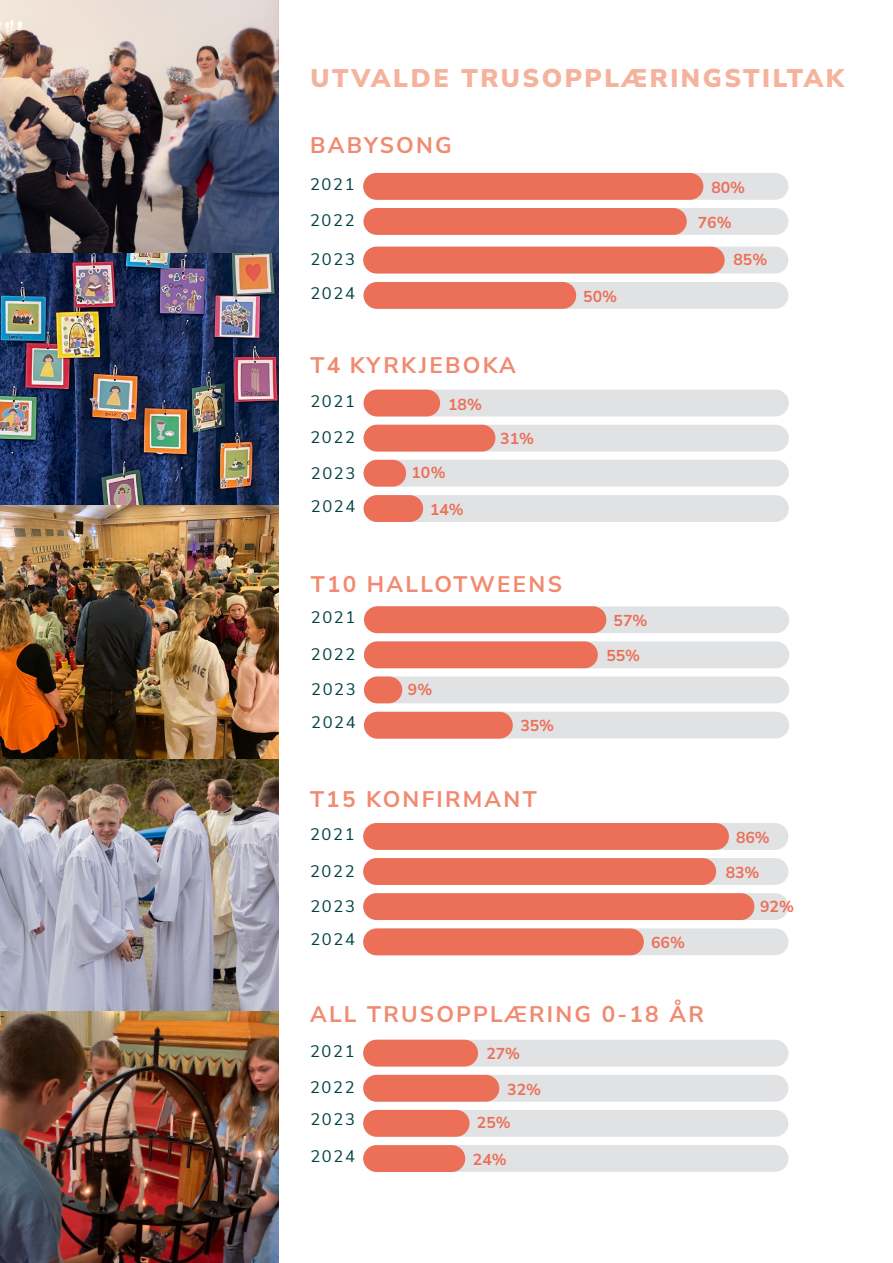
<style>
.page{position:relative;width:893px;height:1263px;background:#fff}
.page>*{position:absolute;margin:0;border:0;box-sizing:border-box;transform-origin:0 0}
.t1{font:900 25.5px "Nunito Sans";letter-spacing:.1em;color:#f5b39d}
.Tittel_statistikk{font:700 22.5px "Nunito Sans";letter-spacing:.1em;color:#f08a70}
.Tittel_statistikk-2{font:16.5px "Nunito Sans";letter-spacing:.1em;color:#004242}
.Tall_statistikk{font:700 15.75px "Nunito Sans";color:#ec6f58}
</style>
<div class="page">
<img style="left:0;top:1px;width:278px;height:1262px">
<div style="left:363px;top:247px;width:425px;height:26px;background:#e1e2e4;border-radius:13px"></div>
<div style="left:363px;top:1110px;width:425px;height:27px;background:#e1e2e4;border-radius:13px"></div>
<div style="left:364px;top:460px;width:425px;height:27px;background:#e1e2e4;border-radius:13px"></div>
<div style="left:363px;top:893px;width:425px;height:27px;background:#e1e2e4;border-radius:13px"></div>
<div style="left:364px;top:676px;width:425px;height:27px;background:#e1e2e4;border-radius:13px"></div>
<div style="left:363px;top:282px;width:425px;height:27px;background:#e1e2e4;border-radius:13px"></div>
<div style="left:363px;top:1145px;width:425px;height:27px;background:#e1e2e4;border-radius:13px"></div>
<div style="left:364px;top:495px;width:425px;height:27px;background:#e1e2e4;border-radius:13px"></div>
<div style="left:363px;top:928px;width:425px;height:27px;background:#e1e2e4;border-radius:13px"></div>
<div style="left:364px;top:712px;width:425px;height:26px;background:#e1e2e4;border-radius:13px"></div>
<div style="left:363px;top:173px;width:425px;height:27px;background:#e1e2e4;border-radius:13px"></div>
<div style="left:363px;top:1040px;width:425px;height:26px;background:#e1e2e4;border-radius:13px"></div>
<div style="left:364px;top:390px;width:425px;height:26px;background:#e1e2e4;border-radius:13px"></div>
<div style="left:363px;top:823px;width:425px;height:27px;background:#e1e2e4;border-radius:13px"></div>
<div style="left:364px;top:606px;width:425px;height:27px;background:#e1e2e4;border-radius:13px"></div>
<div style="left:363px;top:208px;width:425px;height:27px;background:#e1e2e4;border-radius:13px"></div>
<div style="left:363px;top:1075px;width:425px;height:27px;background:#e1e2e4;border-radius:13px"></div>
<div style="left:364px;top:425px;width:425px;height:26px;background:#e1e2e4;border-radius:13px"></div>
<div style="left:363px;top:858px;width:425px;height:27px;background:#e1e2e4;border-radius:13px"></div>
<div style="left:364px;top:641px;width:425px;height:27px;background:#e1e2e4;border-radius:13px"></div>
<div style="left:363px;top:247px;width:362px;height:26px;background:#ec6f58;border-radius:13px"></div>
<div style="left:363px;top:1110px;width:106px;height:27px;background:#ec6f58;border-radius:13px"></div>
<div style="left:364px;top:676px;width:38px;height:27px;background:#ec6f58;border-radius:13px"></div>
<div style="left:363px;top:1145px;width:102px;height:27px;background:#ec6f58;border-radius:13px"></div>
<div style="left:364px;top:712px;width:149px;height:27px;background:#ec6f58;border-radius:13px"></div>
<div style="left:363px;top:1040px;width:115px;height:26px;background:#ec6f58;border-radius:13px"></div>
<div style="left:364px;top:606px;width:242px;height:27px;background:#ec6f58;border-radius:13px"></div>
<div style="left:363px;top:1075px;width:136px;height:27px;background:#ec6f58;border-radius:13px"></div>
<div style="left:364px;top:641px;width:234px;height:27px;background:#ec6f58;border-radius:13px"></div>
<div style="left:364px;top:460px;width:42px;height:27px;background:#ec6f58;border-radius:13px"></div>
<div style="left:363px;top:893px;width:391px;height:27px;background:#ec6f58;border-radius:13px"></div>
<div style="left:364px;top:282px;width:212px;height:27px;background:#ec6f58;border-radius:13px"></div>
<div style="left:364px;top:495px;width:59px;height:27px;background:#ec6f58;border-radius:13px"></div>
<div style="left:363px;top:928px;width:281px;height:27px;background:#ec6f58;border-radius:13px"></div>
<div style="left:363px;top:173px;width:340px;height:27px;background:#ec6f58;border-radius:13px"></div>
<div style="left:364px;top:390px;width:76px;height:26px;background:#ec6f58;border-radius:13px"></div>
<div style="left:363px;top:823px;width:366px;height:27px;background:#ec6f58;border-radius:13px"></div>
<div style="left:364px;top:208px;width:323px;height:27px;background:#ec6f58;border-radius:13px"></div>
<div style="left:364px;top:425px;width:131px;height:26px;background:#ec6f58;border-radius:13px"></div>
<div style="left:363px;top:858px;width:353px;height:27px;background:#ec6f58;border-radius:13px"></div>
<p class="t1" style="left:310px;top:60px;width:535px">UTVALDE TRUSOPPLÆRINGSTILTAK</p>
<p class="Tittel_statistikk" style="left:310px;top:129px;width:143px">BABYSONG</p>
<p class="Tittel_statistikk-2" style="left:310px;top:173px;width:46px">2021</p>
<p class="Tittel_statistikk-2" style="left:310px;top:209px;width:46px">2022</p>
<p class="Tittel_statistikk-2" style="left:310px;top:248px;width:46px">2023</p>
<p class="Tittel_statistikk-2" style="left:310px;top:282px;width:46px">2024</p>
<p class="Tittel_statistikk" style="left:310px;top:349px;width:207px">T4 KYRKJEBOKA</p>
<p class="Tittel_statistikk-2" style="left:310px;top:389px;width:46px">2021</p>
<p class="Tall_statistikk" style="left:448px;top:393px;width:35px">18%</p>
<p class="Tittel_statistikk-2" style="left:310px;top:426px;width:46px">2022</p>
<p class="Tall_statistikk" style="left:500px;top:428px;width:35px">31%</p>
<p class="Tittel_statistikk-2" style="left:311px;top:461px;width:46px">2023</p>
<p class="Tall_statistikk" style="left:411px;top:462px;width:36px">10%</p>
<p class="Tittel_statistikk-2" style="left:311px;top:495px;width:46px">2024</p>
<p class="Tall_statistikk" style="left:430px;top:498px;width:35px">14%</p>
<p class="Tall_statistikk" style="left:583px;top:285px;width:35px">50%</p>
<p class="Tall_statistikk" style="left:711px;top:176px;width:35px">80%</p>
<p class="Tall_statistikk" style="left:698px;top:211px;width:35px">76%</p>
<p class="Tall_statistikk" style="left:733px;top:248px;width:35px">85%</p>
<p class="Tittel_statistikk" style="left:311px;top:569px;width:253px">T10 HALLOTWEENS</p>
<p class="Tittel_statistikk-2" style="left:311px;top:606px;width:46px">2021</p>
<p class="Tittel_statistikk-2" style="left:311px;top:643px;width:46px">2022</p>
<p class="Tittel_statistikk-2" style="left:311px;top:678px;width:46px">2023</p>
<p class="Tittel_statistikk-2" style="left:311px;top:711px;width:46px">2024</p>
<p class="Tall_statistikk" style="left:408px;top:678px;width:26px">9%</p>
<p class="Tall_statistikk" style="left:520px;top:715px;width:35px">35%</p>
<p class="Tittel_statistikk" style="left:310px;top:784px;width:228px">T15 KONFIRMANT</p>
<p class="Tittel_statistikk-2" style="left:310px;top:823px;width:46px">2021</p>
<p class="Tittel_statistikk-2" style="left:310px;top:859px;width:46px">2022</p>
<p class="Tittel_statistikk-2" style="left:310px;top:895px;width:46px">2023</p>
<p class="Tittel_statistikk-2" style="left:310px;top:928px;width:46px">2024</p>
<p class="Tall_statistikk" style="left:614px;top:609px;width:35px">57%</p>
<p class="Tall_statistikk" style="left:606px;top:645px;width:35px">55%</p>
<p class="Tall_statistikk" style="left:651px;top:932px;width:35px">66%</p>
<p class="Tall_statistikk" style="left:736px;top:826px;width:35px">86%</p>
<p class="Tall_statistikk" style="left:726px;top:861px;width:35px">83%</p>
<p class="Tall_statistikk" style="left:760px;top:895px;width:35px">92%</p>
<p class="Tittel_statistikk" style="left:310px;top:998px;width:395px">ALL TRUSOPPLÆRING 0-18 ÅR</p>
<p class="Tittel_statistikk-2" style="left:310px;top:1039px;width:46px">2021</p>
<p class="Tall_statistikk" style="left:486px;top:1043px;width:35px">27%</p>
<p class="Tittel_statistikk-2" style="left:310px;top:1076px;width:46px">2022</p>
<p class="Tall_statistikk" style="left:507px;top:1078px;width:35px">32%</p>
<p class="Tittel_statistikk-2" style="left:310px;top:1108px;width:46px">2023</p>
<p class="Tall_statistikk" style="left:477px;top:1112px;width:35px">25%</p>
<p class="Tittel_statistikk-2" style="left:310px;top:1144px;width:46px">2024</p>
<p class="Tall_statistikk" style="left:473px;top:1148px;width:35px">24%</p>
</div>
